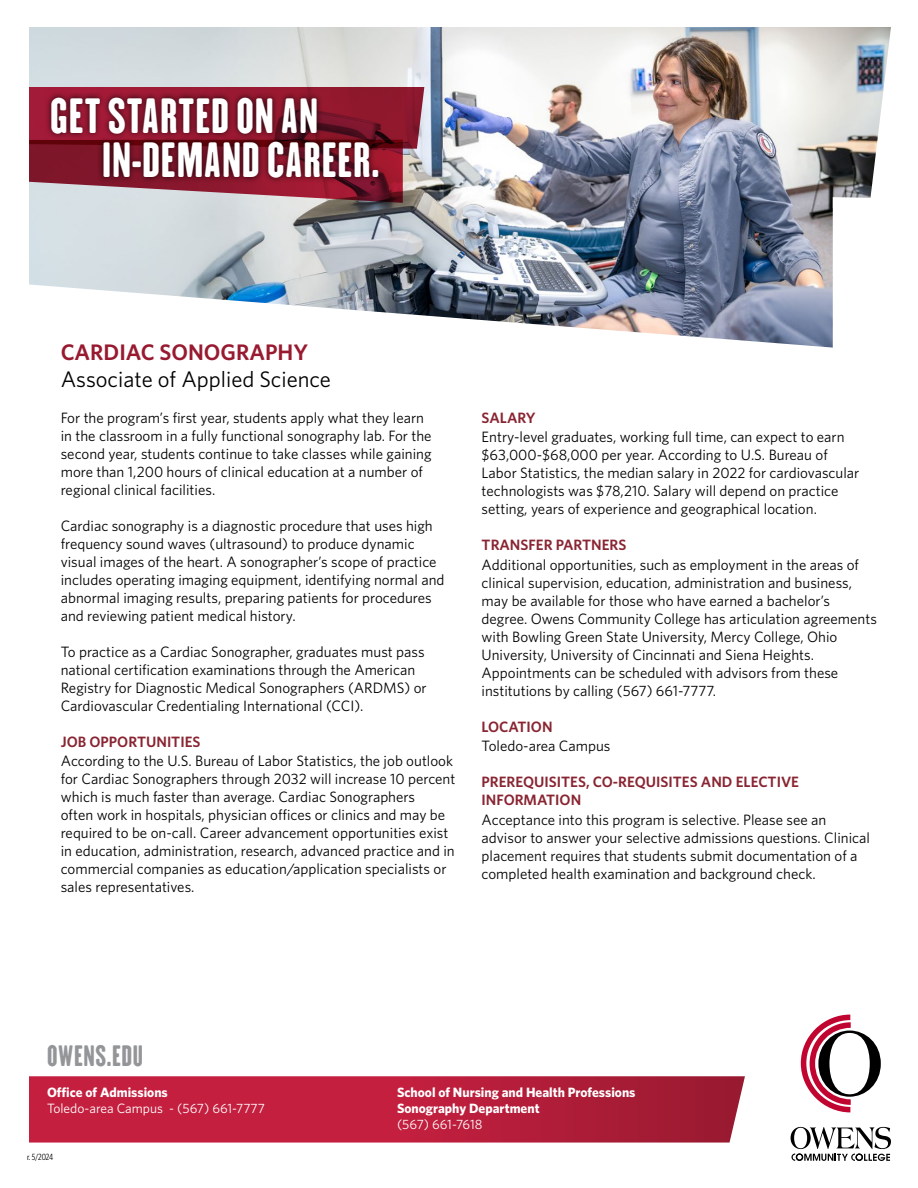
<style>
.page{position:relative;width:918px;height:1188px;background:#fff}
.page>*{position:absolute;margin:0;border:0;box-sizing:border-box;transform-origin:0 0}
.t1{font:45.3px/44px "H.H.Samuel";letter-spacing:.02em;color:#fff}
.t2{font:27px "H.H.Samuel";letter-spacing:.02em;color:#939598}
.t3{font:22.5px "Whitney";color:#000}
.t4{font:600 22.5px "Whitney";color:#981a30}
.t5{font:15px/18px "Whitney";color:#000}
.t6{font:600 15px/18px "Whitney";color:#892532}
.t7{font:700 13.5px/16.2px "Whitney";color:#fff}
.t8{font:13.5px "Whitney";color:#fff}
.t9{font:13.5px "Whitney";letter-spacing:-.02em;color:#fff}
.t10{font:9px "Whitney Condensed";color:#000}
</style>
<div class="page">
<img style="left:29px;top:27px;width:862px;height:321px">
<svg style="left:801px;top:1015px;width:80px;height:97px"></svg>
<svg style="left:791px;top:1127px;width:100px;height:34px"></svg>
<svg style="left:29px;top:87px;width:395px;height:116px;background:#a65e6c"></svg>
<div style="left:45px;top:91px;width:339px;height:94px;background:#000;opacity:.75"></div>
<svg style="left:29px;top:1076px;width:716px;height:67px;background:#bb223f"></svg>
<h1 class="t1" style="left:102px;top:94px;width:280px;text-indent:-51px">GET STARTED ON AN<br>IN-DEMAND CAREER.</h1>
<h3 class="t4" style="left:61px;top:338px;width:249px">CARDIAC SONOGRAPHY</h3>
<h3 class="t3" style="left:61px;top:365px;width:272px">Associate of Applied Science</h3>
<p class="t5" style="left:61px;top:408px;width:372px">For the program’s first year, students apply what they learn in the classroom in a fully functional sonography lab. For the second year, students continue to take classes while gaining more than 1,200 hours of clinical education at a number of regional clinical facilities.</p>
<p class="t5" style="left:61px;top:516px;width:385px">Cardiac sonography is a diagnostic procedure that uses high frequency sound waves (ultrasound) to produce dynamic visual images of the heart. A sonographer’s scope of practice includes operating imaging equipment, identifying normal and abnormal imaging results, preparing patients for procedures and reviewing patient medical history.</p>
<p class="t5" style="left:61px;top:642px;width:367px">To practice as a Cardiac Sonographer, graduates must pass national certification examinations through the American Registry for Diagnostic Medical Sonographers (ARDMS) or Cardiovascular Credentialing International (CCI).</p>
<p class="t6" style="left:61px;top:732px;width:141px">JOB OPPORTUNITIES</p>
<p class="t5" style="left:61px;top:752px;width:396px">According to the U.S. Bureau of Labor Statistics, the job outlook for Cardiac Sonographers through 2032 will increase 10 percent which is much faster than average. Cardiac Sonographers<br>often work in hospitals, physician offices or clinics and may be required to be on-call. Career advancement opportunities exist in education, administration, research, advanced practice and in commercial companies as education/application specialists or sales representatives.</p>
<p class="t6" style="left:482px;top:408px;width:56px">SALARY</p>
<p class="t5" style="left:482px;top:428px;width:379px">Entry-level graduates, working full time, can expect to earn $63,000-$68,000 per year. According to U.S. Bureau of Labor Statistics, the median salary in 2022 for cardiovascular technologists was $78,210. Salary will depend on practice setting, years of experience and geographical location.</p>
<p class="t6" style="left:482px;top:536px;width:146px">TRANSFER PARTNERS</p>
<p class="t5" style="left:482px;top:555px;width:397px">Additional opportunities, such as employment in the areas of clinical supervision, education, administration and business, may be available for those who have earned a bachelor’s degree. Owens Community College has articulation agreements with Bowling Green State University, Mercy College, Ohio University, University of Cincinnati and Siena Heights.<br>Appointments can be scheduled with advisors from these institutions by calling (567) 661-7777.</p>
<p class="t6" style="left:482px;top:717px;width:73px">LOCATION</p>
<p class="t5" style="left:482px;top:737px;width:130px">Toledo-area Campus</p>
<p class="t6" style="left:482px;top:773px;width:319px">PREREQUISITES, CO-REQUISITES AND ELECTIVE<br>INFORMATION</p>
<p class="t5" style="left:482px;top:810px;width:390px">Acceptance into this program is selective. Please see an advisor to answer your selective admissions questions. Clinical placement requires that students submit documentation of a completed health examination and background check.</p>
<h2 class="t2" style="left:47px;top:1039px;width:97px">OWENS.EDU</h2>
<p class="t7" style="left:47px;top:1084px;width:122px">Office of Admissions</p>
<p class="t8" style="left:47px;top:1099px;width:219px">Toledo-area Campus - (567) 661-7777</p>
<p class="t10" style="left:27px;top:1151px;width:28px">r. 5/2024</p>
<p class="t7" style="left:397px;top:1084px;width:240px">School of Nursing and Health Professions<br>Sonography Department</p>
<p class="t9" style="left:397px;top:1116px;width:87px">(567) 661-7618</p>
</div>
